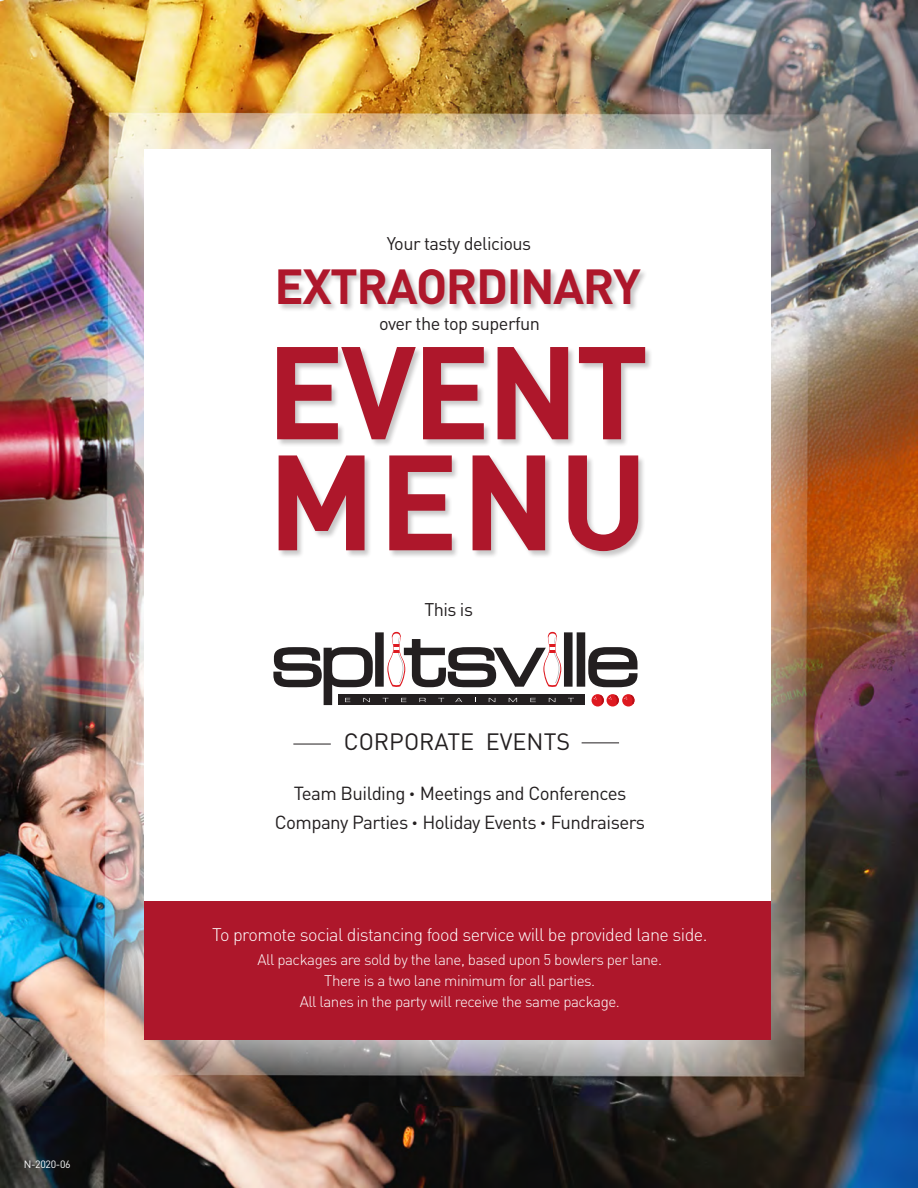
<style>
.page{position:relative;width:918px;height:1188px;background:#fff}
.page>*{position:absolute;margin:0;border:0;box-sizing:border-box;transform-origin:0 0}
.t1{font:700 133.2px "DIN";color:#ae172b}
.t2{font:700 129.6px "DIN";letter-spacing:-.03em;color:#ae172b}
.t3{font:700 48.6px "DIN";letter-spacing:-.03em;color:#ae172b}
.t4{font:23.4px "DIN";color:#231f20}
.t5{font:18.75px/29.4px "DIN";letter-spacing:-.03em;color:#231f20;text-align:center}
.t6{font:18.15px "DIN";letter-spacing:-.03em;color:#231f20}
.t7{font:300 18px "DIN";letter-spacing:-.03em;color:#fff}
.t8{font:300 15.15px/21px "DIN";letter-spacing:-.03em;color:#fff;text-align:center}
.t9{font:10.5px "DIN";letter-spacing:-.03em;color:#fff}
.s1{font-size:11.25px}
</style>
<div class="page">
<img style="left:0;top:0;width:918px;height:1188px">
<div style="left:145px;top:149px;width:626px;height:891px;background:#fff"></div>
<svg style="left:592px;top:694px;width:12px;height:13px"></svg>
<svg style="left:607px;top:694px;width:12px;height:13px"></svg>
<svg style="left:622px;top:694px;width:13px;height:13px"></svg>
<svg style="left:273px;top:632px;width:365px;height:73px"></svg>
<hr style="left:293px;top:744px;width:38px;height:1px;background:#231f20">
<hr style="left:582px;top:742px;width:37px;height:1px;background:#231f20">
<div style="left:277px;top:269px;width:376px;height:290px;background:#231f20;opacity:.25"></div>
<div style="left:145px;top:901px;width:626px;height:139px;background:#ae172b"></div>
<p class="t9" style="left:24px;top:1158px;width:48px">N-2020-06</p>
<p class="t6" style="left:387px;top:232px;width:146px">Your tasty delicious</p>
<h3 class="t3" style="left:275px;top:255px;width:368px">EXTRAORDINARY</h3>
<p class="t6" style="left:379px;top:312px;width:162px">over the top superfun</p>
<h2 class="t2" style="left:266px;top:308px;width:384px">EVENT</h2>
<h1 class="t1" style="left:268px;top:415px;width:382px">MENU</h1>
<p class="t6" style="left:424px;top:598px;width:50px">This is</p>
<h3 class="t4" style="left:344px;top:727px;width:228px">CORPORATE EVENTS</h3>
<p class="t5" style="left:275px;top:778px;width:372px">Team Building <span class="s1">•</span> Meetings and Conferences<br>Company Parties <span class="s1">•</span> Holiday Events <span class="s1">•</span> Fundraisers</p>
<p class="t7" style="left:212px;top:924px;width:497px">To promote social distancing food service will be provided lane side.</p>
<p class="t8" style="left:258px;top:949px;width:406px">All packages are sold by the lane, based upon 5 bowlers per lane.<br>There is a two lane minimum for all parties.<br>All lanes in the party will receive the same package.</p>
</div>
